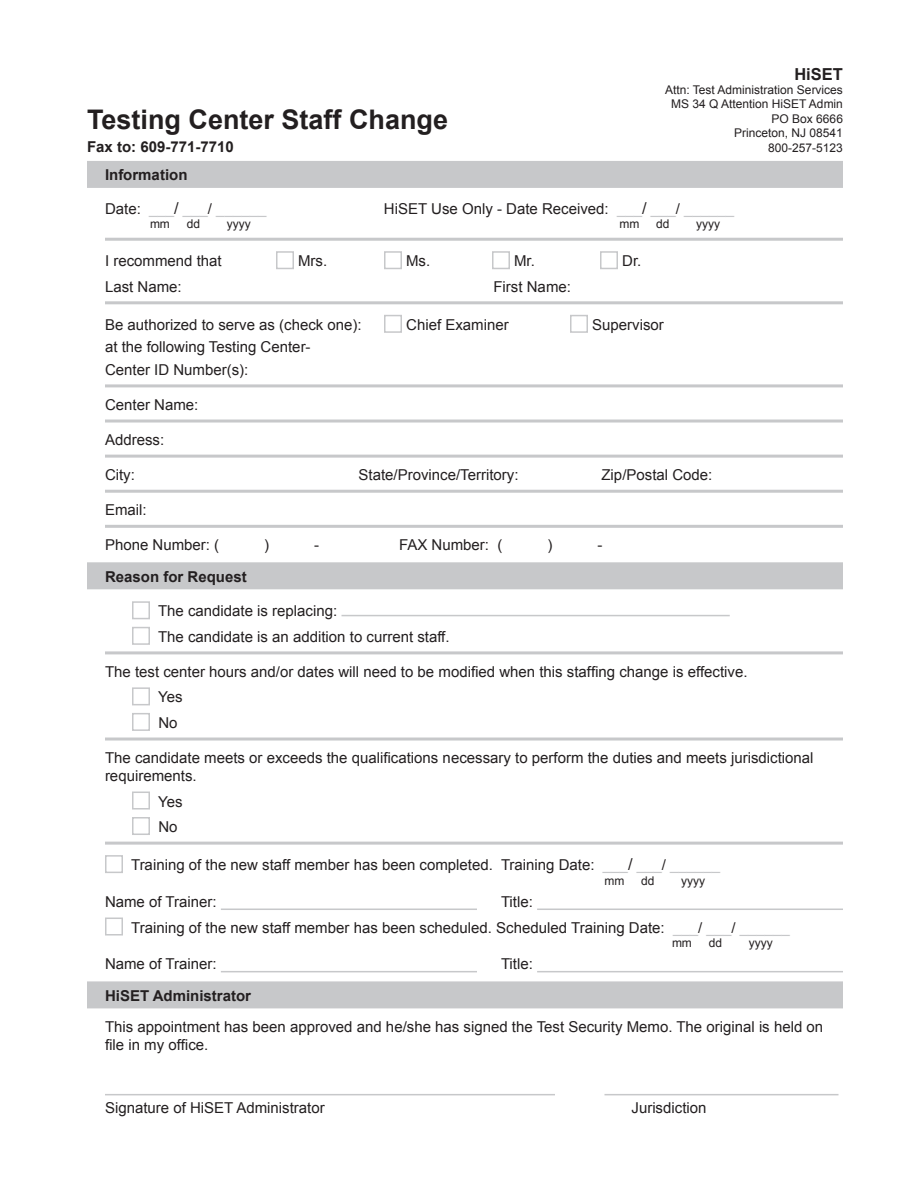
<style>
.page{position:relative;width:918px;height:1188px;background:#fff}
.page>*{position:absolute;margin:0;border:0;box-sizing:border-box;transform-origin:0 0}
.t1{font:700 27px "Arial";color:#231f20}
.t2{font:700 16.5px "Arial";color:#231f20}
.t3{font:15px/25.5px "Arial";color:#231f20}
.t4{font:700 15px "Arial";color:#231f20}
.t5{font:15px "Arial";color:#c7c8ca}
.t6{font:12px/14.4px "Arial";color:#231f20;text-align:right}
.s1{color:#231f20}
.s2{font-size:16.5px;color:#231f20}
.s3{color:#c7c8ca}
.s4{font-size:16.5px}
</style>
<div class="page">
<div style="left:87px;top:161px;width:756px;height:27px;background:#c7c8ca"></div>
<hr style="left:105px;top:238px;width:738px;height:3px;background:#c7c8ca">
<hr style="left:105px;top:301px;width:738px;height:3px;background:#c7c8ca">
<hr style="left:105px;top:384px;width:738px;height:3px;background:#c7c8ca">
<hr style="left:105px;top:420px;width:738px;height:3px;background:#c7c8ca">
<hr style="left:105px;top:455px;width:738px;height:3px;background:#c7c8ca">
<hr style="left:105px;top:490px;width:738px;height:3px;background:#c7c8ca">
<hr style="left:105px;top:525px;width:738px;height:3px;background:#c7c8ca">
<div style="left:87px;top:562px;width:756px;height:27px;background:#c7c8ca"></div>
<hr style="left:105px;top:651px;width:738px;height:3px;background:#c7c8ca">
<hr style="left:105px;top:738px;width:738px;height:3px;background:#c7c8ca">
<hr style="left:105px;top:842px;width:738px;height:3px;background:#c7c8ca">
<div style="left:87px;top:981px;width:756px;height:27px;background:#c7c8ca"></div>
<div style="left:276px;top:251px;width:18px;height:18px;border:2px solid #c7c8ca"></div>
<div style="left:384px;top:251px;width:18px;height:18px;border:2px solid #c7c8ca"></div>
<div style="left:492px;top:251px;width:18px;height:18px;border:2px solid #c7c8ca"></div>
<div style="left:600px;top:251px;width:18px;height:18px;border:2px solid #c7c8ca"></div>
<div style="left:384px;top:315px;width:18px;height:18px;border:2px solid #c7c8ca"></div>
<div style="left:570px;top:315px;width:18px;height:18px;border:2px solid #c7c8ca"></div>
<div style="left:132px;top:601px;width:18px;height:18px;border:2px solid #c7c8ca"></div>
<hr style="left:342px;top:615px;width:388px;height:1px;background:#c7c8ca">
<div style="left:132px;top:627px;width:18px;height:18px;border:2px solid #c7c8ca"></div>
<div style="left:132px;top:687px;width:18px;height:18px;border:2px solid #c7c8ca"></div>
<div style="left:132px;top:713px;width:18px;height:18px;border:2px solid #c7c8ca"></div>
<div style="left:132px;top:792px;width:18px;height:18px;border:2px solid #c7c8ca"></div>
<div style="left:132px;top:817px;width:18px;height:18px;border:2px solid #c7c8ca"></div>
<div style="left:105px;top:855px;width:18px;height:18px;border:2px solid #c7c8ca"></div>
<hr style="left:221px;top:909px;width:256px;height:1px;background:#c7c8ca">
<hr style="left:537px;top:909px;width:306px;height:1px;background:#c7c8ca">
<div style="left:105px;top:918px;width:18px;height:18px;border:2px solid #c7c8ca"></div>
<hr style="left:221px;top:971px;width:256px;height:1px;background:#c7c8ca">
<hr style="left:537px;top:971px;width:306px;height:1px;background:#c7c8ca">
<hr style="left:105px;top:1094px;width:450px;height:1px;background:#c7c8ca">
<hr style="left:604px;top:1094px;width:234px;height:1px;background:#c7c8ca">
<h1 class="t1" style="left:87px;top:102px;width:363px">Testing Center Staff Change</h1>
<p class="t4" style="left:87px;top:136px;width:148px">Fax to: 609-771-7710</p>
<p class="t2" style="left:794px;top:63px;width:50px">HiSET</p>
<p class="t6" style="left:665px;top:83px;width:179px">Attn: Test Administration Services<br>MS 34 Q Attention HiSET Admin<br>PO Box 6666<br>Princeton, NJ 08541<br>800-257-5123</p>
<p class="t4" style="left:105px;top:165px;width:84px">Information</p>
<p class="t5" style="left:105px;top:199px;width:163px"><span class="s1">Date:</span> ___<span class="s2">/</span> ___<span class="s1">/</span> ______</p>
<p class="t3" style="left:384px;top:196px;width:352px">HiSET Use Only - Date Received: <span class="s3">___</span><span class="s4">/</span> <span class="s3">___</span>/ <span class="s3">______</span></p>
<p class="t6" style="left:150px;top:217px;width:21px">mm</p>
<p class="t6" style="left:187px;top:217px;width:15px">dd</p>
<p class="t6" style="left:227px;top:217px;width:25px">yyyy</p>
<p class="t6" style="left:620px;top:217px;width:21px">mm</p>
<p class="t6" style="left:656px;top:217px;width:15px">dd</p>
<p class="t6" style="left:696px;top:217px;width:25px">yyyy</p>
<p class="t3" style="left:105px;top:248px;width:118px">I recommend that</p>
<p class="t3" style="left:298px;top:248px;width:31px">Mrs.</p>
<p class="t3" style="left:406px;top:248px;width:26px">Ms.</p>
<p class="t3" style="left:514px;top:248px;width:22px">Mr.</p>
<p class="t3" style="left:622px;top:248px;width:21px">Dr.</p>
<p class="t3" style="left:105px;top:274px;width:78px">Last Name:</p>
<p class="t3" style="left:494px;top:274px;width:79px">First Name:</p>
<p class="t3" style="left:105px;top:312px;width:258px">Be authorized to serve as (check one):</p>
<p class="t3" style="left:406px;top:312px;width:104px">Chief Examiner</p>
<p class="t3" style="left:592px;top:312px;width:73px">Supervisor</p>
<p class="t3" style="left:105px;top:336px;width:207px;line-height:22.5px">at the following Testing Center-<br>Center ID Number(s):</p>
<p class="t3" style="left:105px;top:392px;width:95px">Center Name:</p>
<p class="t3" style="left:105px;top:427px;width:61px">Address:</p>
<p class="t3" style="left:105px;top:462px;width:31px">City:</p>
<p class="t3" style="left:358px;top:462px;width:162px">State/Province/Territory:</p>
<p class="t3" style="left:602px;top:462px;width:112px">Zip/Postal Code:</p>
<p class="t3" style="left:105px;top:497px;width:43px">Email:</p>
<p class="t3" style="left:105px;top:532px;width:116px">Phone Number: (</p>
<p class="t3" style="left:264px;top:532px;width:6px">)</p>
<p class="t3" style="left:314px;top:532px;width:6px">-</p>
<p class="t3" style="left:399px;top:532px;width:105px">FAX Number: (</p>
<p class="t3" style="left:547px;top:532px;width:6px">)</p>
<p class="t3" style="left:597px;top:532px;width:6px">-</p>
<p class="t4" style="left:105px;top:567px;width:143px">Reason for Request</p>
<p class="t3" style="left:158px;top:598px;width:293px">The candidate is replacing:<br>The candidate is an addition to current staff.</p>
<p class="t3" style="left:158px;top:659px;width:591px;text-indent:-53px">The test center hours and/or dates will need to be modified when this staffing change is effective.<br>Yes<br>No</p>
<p class="t3" style="left:105px;top:749px;width:710px;line-height:18px">The candidate meets or exceeds the qualifications necessary to perform the duties and meets jurisdictional requirements.</p>
<p class="t3" style="left:158px;top:789px;width:26px">Yes<br>No</p>
<p class="t3" style="left:131px;top:852px;width:591px">Training of the new staff member has been completed. Training Date: <span class="s3">___</span><span class="s4">/</span> <span class="s3">___</span>/ <span class="s3">______</span></p>
<p class="t6" style="left:604px;top:873px;width:21px">mm</p>
<p class="t6" style="left:641px;top:873px;width:15px">dd</p>
<p class="t6" style="left:681px;top:873px;width:25px">yyyy</p>
<p class="t3" style="left:105px;top:889px;width:113px">Name of Trainer:</p>
<p class="t3" style="left:131px;top:889px;width:660px;text-indent:370px">Title:<br>Training of the new staff member has been scheduled. Scheduled Training Date: <span class="s3">___</span>/ <span class="s3">___</span>/ <span class="s3">______</span></p>
<p class="t6" style="left:672px;top:936px;width:21px">mm</p>
<p class="t6" style="left:709px;top:936px;width:15px">dd</p>
<p class="t6" style="left:749px;top:936px;width:25px">yyyy</p>
<p class="t3" style="left:105px;top:952px;width:113px">Name of Trainer:</p>
<p class="t3" style="left:501px;top:952px;width:33px">Title:</p>
<p class="t4" style="left:105px;top:986px;width:148px">HiSET Administrator</p>
<p class="t3" style="left:105px;top:1018px;width:720px;line-height:18px">This appointment has been approved and he/she has signed the Test Security Memo. The original is held on file in my office.</p>
<p class="t3" style="left:105px;top:1096px;width:221px">Signature of HiSET Administrator</p>
<p class="t3" style="left:632px;top:1096px;width:77px">Jurisdiction</p>
</div>
